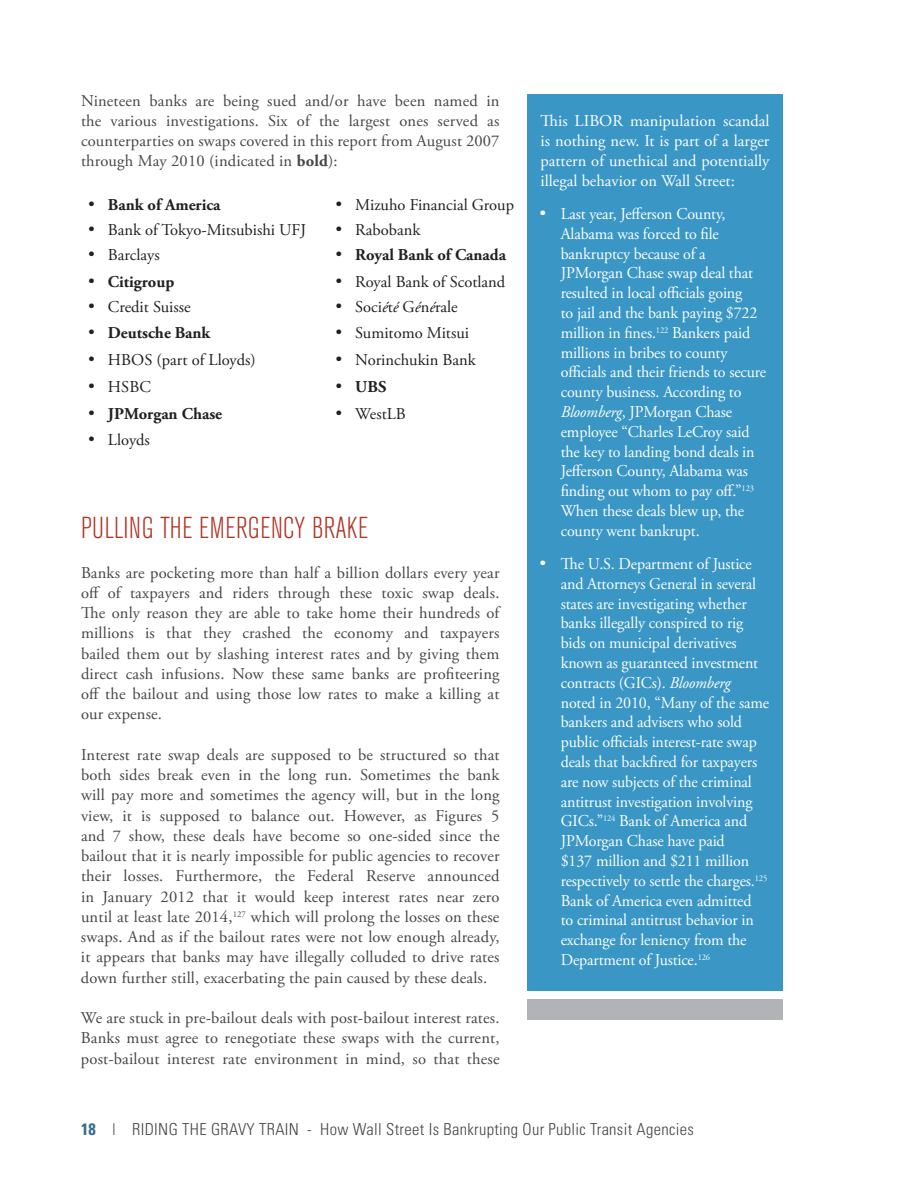
<style>
.page{position:relative;width:918px;height:1188px;background:#fff}
.page>*{position:absolute;margin:0;border:0;box-sizing:border-box;transform-origin:0 0}
.t1{font:300 condensed 30px "Akzidenz Grotesk BE";letter-spacing:.02em;color:#b03525}
.t2{font:16.5px/20.2px "Adobe Garamond Pro";letter-spacing:.01em;color:#454647;text-align:justify}
.List_Paragraph{font:16.5px/19.8px "Adobe Garamond Pro";letter-spacing:-.01em;color:#fff}
.t3{font:16.5px "Adobe Garamond Pro";color:#231f20}
.t4{font:300 condensed 16.5px "Univers";letter-spacing:.02em;color:#454647}
.t5{font:700 16.5px "Adobe Garamond Pro";color:#231f20}
.s1{font-weight:700}
.s2{font-style:italic}
.s3{font-weight:700;color:#366d8d}
</style>
<div class="page">
<div style="left:527px;top:94px;width:256px;height:897px;background:#3996c5"></div>
<div style="left:528px;top:999px;width:255px;height:20px;background:#b2b3b7"></div>
<p class="t2" style="left:81px;top:92px;width:420px;line-height:19.8px">Nineteen banks are being sued and/or have been named in the various investigations. Six of the largest ones served as counterparties on swaps covered in this report from August 2007 through May 2010 (indicated in <span class="s1">bold</span>):</p>
<p class="t5" style="left:88px;top:195px;width:134px">• Bank of America</p>
<p class="t3" style="left:335px;top:195px;width:181px">• Mizuho Financial Group</p>
<p class="t3" style="left:88px;top:220px;width:220px">• Bank of Tokyo-Mitsubishi UFJ</p>
<p class="t3" style="left:335px;top:220px;width:87px">• Rabobank</p>
<p class="t3" style="left:88px;top:245px;width:73px">• Barclays</p>
<p class="t5" style="left:335px;top:245px;width:173px">• Royal Bank of Canada</p>
<p class="t5" style="left:88px;top:272px;width:88px">• Citigroup</p>
<p class="t3" style="left:335px;top:271px;width:172px">• Royal Bank of Scotland</p>
<p class="t3" style="left:88px;top:297px;width:104px">• Credit Suisse</p>
<p class="t3" style="left:335px;top:297px;width:124px">• Soci<span class="s2">é</span>t<span class="s2">é</span> G<span class="s2">é</span>n<span class="s2">é</span>rale</p>
<p class="t5" style="left:88px;top:323px;width:124px">• Deutsche Bank</p>
<p class="t3" style="left:335px;top:323px;width:135px">• Sumitomo Mitsui</p>
<p class="t3" style="left:88px;top:350px;width:170px">• HBOS (part of Lloyds)</p>
<p class="t3" style="left:335px;top:350px;width:142px">• Norinchukin Bank</p>
<p class="t3" style="left:88px;top:377px;width:65px">• HSBC</p>
<p class="t5" style="left:335px;top:377px;width:53px">• UBS</p>
<p class="t5" style="left:88px;top:404px;width:136px">• JPMorgan Chase</p>
<p class="t3" style="left:335px;top:404px;width:72px">• WestLB</p>
<p class="t3" style="left:88px;top:430px;width:64px">• Lloyds</p>
<p class="t1" style="left:81px;top:512px;width:289px">PULLING THE EMERGENCY BRAKE</p>
<p class="t2" style="left:81px;top:563px;width:420px">Banks are pocketing more than half a billion dollars every year off of taxpayers and riders through these toxic swap deals.<br>The only reason they are able to take home their hundreds of millions is that they crashed the economy and taxpayers bailed them out by slashing interest rates and by giving them direct cash infusions. Now these same banks are profiteering off the bailout and using those low rates to make a killing at our expense.</p>
<p class="t2" style="left:81px;top:745px;width:420px">Interest rate swap deals are supposed to be structured so that both sides break even in the long run. Sometimes the bank will pay more and sometimes the agency will, but in the long view, it is supposed to balance out. However, as Figures 5 and 7 show, these deals have become so one-sided since the bailout that it is nearly impossible for public agencies to recover their losses. Furthermore, the Federal Reserve announced in January 2012 that it would keep interest rates near zero until at least late 2014,<sup>127</sup> which will prolong the losses on these swaps. And as if the bailout rates were not low enough already, it appears that banks may have illegally colluded to drive rates down further still, exacerbating the pain caused by these deals.</p>
<p class="t2" style="left:81px;top:1008px;width:420px">We are stuck in pre-bailout deals with post-bailout interest rates.<br>Banks must agree to renegotiate these swaps with the current, post-bailout interest rate environment in mind, so that these</p>
<p class="List_Paragraph" style="left:541px;top:112px;width:230px;text-align:justify">This LIBOR manipulation scandal is nothing new. It is part of a larger pattern of unethical and potentially illegal behavior on Wall Street:</p>
<p class="List_Paragraph" style="left:561px;top:204px;width:207px;text-indent:-22px">• Last year, Jefferson County,<br>Alabama was forced to file bankruptcy because of a<br>JPMorgan Chase swap deal that resulted in local officials going<br>to jail and the bank paying $722 million in fines.<sup>122</sup> Bankers paid millions in bribes to county officials and their friends to secure county business. According to<br><span class="s2">Bloomberg</span>, JPMorgan Chase employee “Charles LeCroy said the key to landing bond deals in<br>Jefferson County, Alabama was finding out whom to pay off.”<sup>123<br></sup>When these deals blew up, the county went bankrupt.</p>
<p class="List_Paragraph" style="left:561px;top:555px;width:210px;text-indent:-22px">• The U.S. Department of Justice and Attorneys General in several states are investigating whether banks illegally conspired to rig bids on municipal derivatives known as guaranteed investment contracts (GICs). <span class="s2">Bloomberg </span>noted in 2010, “Many of the same bankers and advisers who sold public officials interest-rate swap deals that backfired for taxpayers are now subjects of the criminal antitrust investigation involving<br>GICs.”<sup>124</sup> Bank of America and<br>JPMorgan Chase have paid<br>$137 million and $211 million respectively to settle the charges.<sup>125<br></sup>Bank of America even admitted<br>to criminal antitrust behavior in exchange for leniency from the<br>Department of Justice.<sup>126</sup></p>
<p class="t4" style="left:81px;top:1119px;width:614px"><span class="s3">18</span> | RIDING THE GRAVY TRAIN - How Wall Street Is Bankrupting Our Public Transit Agencies</p>
</div>
